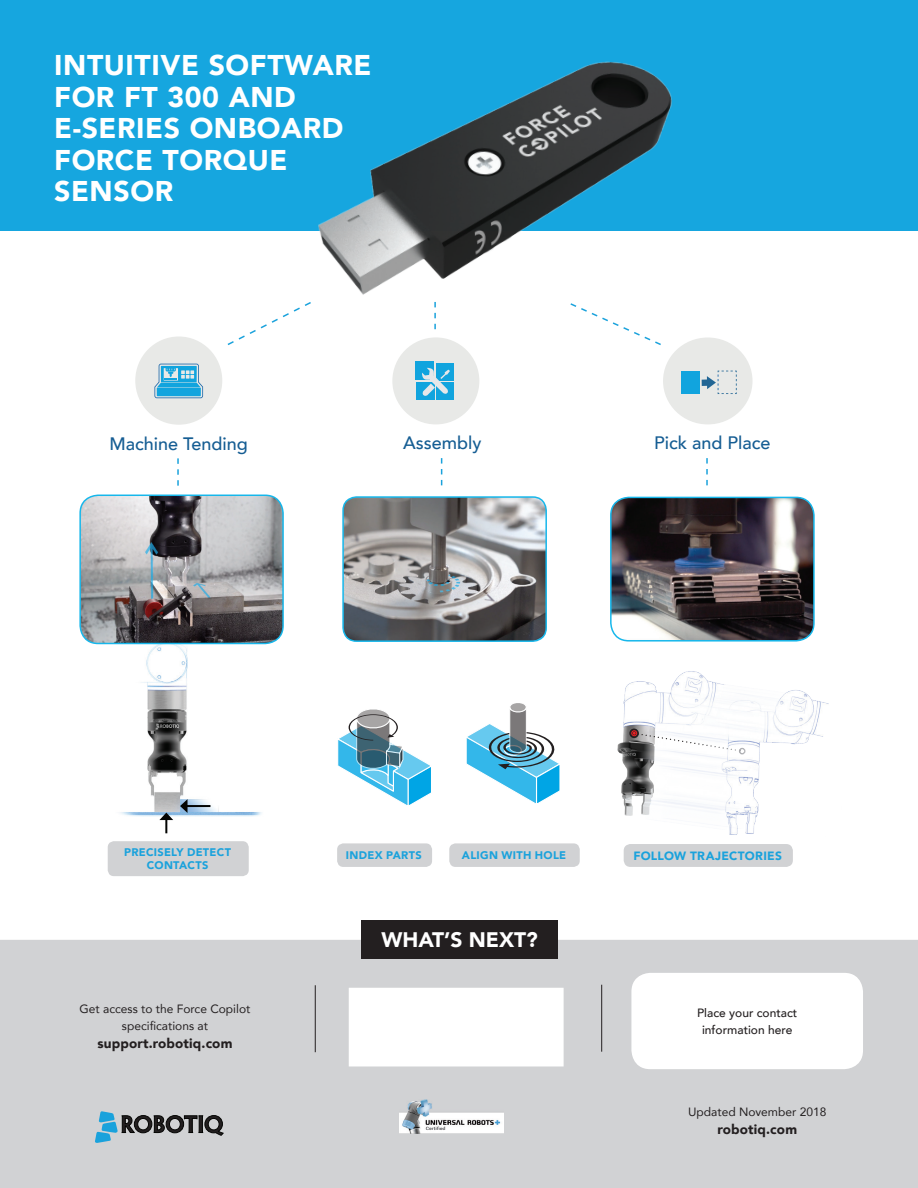
<style>
.page{position:relative;width:918px;height:1188px;background:#fff}
.page>*{position:absolute;margin:0;border:0;box-sizing:border-box;transform-origin:0 0}
.t1{font:900 28.5px/31.5px "Avenir";letter-spacing:.02em;color:#fff}
.t2{font:900 21px "Avenir";color:#fff}
.t3{font:500 18px "Avenir";color:#155d93}
.t4{font:900 13.5px "Avenir";letter-spacing:.01em;color:#231f20}
.t5{font:12px/16.5px "Avenir";color:#231f20;text-align:center}
.t6{font:500 12px/16.5px "Avenir";color:#231f20;text-align:center}
.t7{font:900 12px "Avenir";letter-spacing:.025em;color:#1aa2dc}
.t8{font:900 11.1px "Avenir";letter-spacing:.025em;color:#1aa2dc}
</style>
<div class="page">
<div style="left:0;top:0;width:918px;height:230px;background:#16a6df"></div>
<div style="left:449px;top:843px;width:131px;height:24px;background:#d1d2d4;border-radius:6px"></div>
<svg style="left:466px;top:704px;width:94px;height:99px"></svg>
<div style="left:337px;top:843px;width:95px;height:24px;background:#d1d2d4;border-radius:6px"></div>
<svg style="left:338px;top:710px;width:93px;height:95px"></svg>
<div style="left:108px;top:841px;width:141px;height:35px;background:#d1d2d4;border-radius:6px"></div>
<img style="left:106px;top:644px;width:161px;height:190px">
<svg style="left:159px;top:813px;width:14px;height:20px"></svg>
<hr style="left:186px;top:805px;width:24px;height:2px;background:#040503">
<svg style="left:180px;top:799px;width:8px;height:14px"></svg>
<img style="left:617px;top:671px;width:212px;height:164px">
<svg style="left:629px;top:729px;width:116px;height:25px"></svg>
<div style="left:624px;top:844px;width:169px;height:23px;background:#d1d2d4;border-radius:7px"></div>
<svg style="left:441px;top:458px;width:1px;height:27px"></svg>
<svg style="left:177px;top:458px;width:2px;height:28px"></svg>
<svg style="left:0;top:940px;width:918px;height:248px;background:#d4d5d7"></svg>
<div style="left:362px;top:921px;width:196px;height:38px;background:#231f20"></div>
<svg style="left:95px;top:1111px;width:128px;height:32px;background:#8d9aa1"></svg>
<div style="left:631px;top:972px;width:233px;height:98px;background:#fff;border-radius:20px"></div>
<div style="left:630px;top:971px;width:235px;height:100px;border:2px solid #d1d2d4;border-radius:20px"></div>
<hr style="left:315px;top:985px;width:1px;height:67px;background:#231f20">
<hr style="left:601px;top:985px;width:1px;height:67px;background:#231f20">
<img style="left:228px;top:61px;width:516px;height:349px">
<img style="left:399px;top:1099px;width:105px;height:35px">
<div style="left:663px;top:338px;width:90px;height:86px;background:#e8e9e7;border-radius:50%"></div>
<div style="left:681px;top:371px;width:18px;height:23px;background:#11a4de"></div>
<svg style="left:702px;top:371px;width:35px;height:23px"></svg>
<div style="left:392px;top:337px;width:87px;height:87px;background:#e8e9e7;border-radius:50%"></div>
<div style="left:415px;top:361px;width:18px;height:18px;background:#11a4de"></div>
<div style="left:417px;top:382px;width:18px;height:18px;background:#11a4de"></div>
<div style="left:436px;top:382px;width:18px;height:18px;background:#11a4de"></div>
<div style="left:436px;top:363px;width:18px;height:18px;background:#11a4de"></div>
<svg style="left:422px;top:368px;width:28px;height:28px"></svg>
<div style="left:135px;top:337px;width:87px;height:88px;background:#e8e9e7;border-radius:50%"></div>
<svg style="left:154px;top:364px;width:49px;height:34px"></svg>
<svg style="left:706px;top:458px;width:2px;height:27px"></svg>
<img style="left:611px;top:497px;width:203px;height:142px">
<div style="left:610px;top:497px;width:205px;height:145px;border:2px solid #16b7eb;border-radius:18px"></div>
<img style="left:80px;top:495px;width:203px;height:148px">
<div style="left:79px;top:495px;width:205px;height:149px;border:2px solid #16b7eb;border-radius:18px"></div>
<img style="left:345px;top:498px;width:200px;height:142px">
<div style="left:342px;top:496px;width:205px;height:146px;border:2px solid #16b7eb;border-radius:14px"></div>
<h1 class="t1" style="left:54px;top:49px;width:319px">INTUITIVE SOFTWARE<br>FOR FT 300 AND<br>E-SERIES ONBOARD<br>FORCE TORQUE<br>SENSOR</h1>
<h3 class="t3" style="left:403px;top:427px;width:80px">Assembly</h3>
<h3 class="t3" style="left:110px;top:428px;width:140px">Machine Tending</h3>
<h3 class="t3" style="left:654px;top:427px;width:118px">Pick and Place</h3>
<p class="t8" style="left:124px;top:843px;width:108px">PRECISELY DETECT</p>
<p class="t8" style="left:346px;top:846px;width:78px">INDEX PARTS</p>
<p class="t8" style="left:462px;top:846px;width:106px">ALIGN WITH HOLE</p>
<p class="t8" style="left:147px;top:856px;width:63px">CONTACTS</p>
<p class="t5" style="left:80px;top:1000px;width:172px">Get access to the Force Copilot specifications at</p>
<p class="t4" style="left:98px;top:1031px;width:136px">support.robotiq.com</p>
<h2 class="t2" style="left:382px;top:922px;width:158px">WHAT’S NEXT?</h2>
<p class="t7" style="left:633px;top:845px;width:150px">FOLLOW TRAJECTORIES</p>
<p class="t6" style="left:697px;top:1004px;width:102px">Place your contact information here</p>
<p class="t5" style="left:688px;top:1104px;width:140px">Updated November 2018</p>
<p class="t4" style="left:718px;top:1118px;width:81px">robotiq.com</p>
</div>
